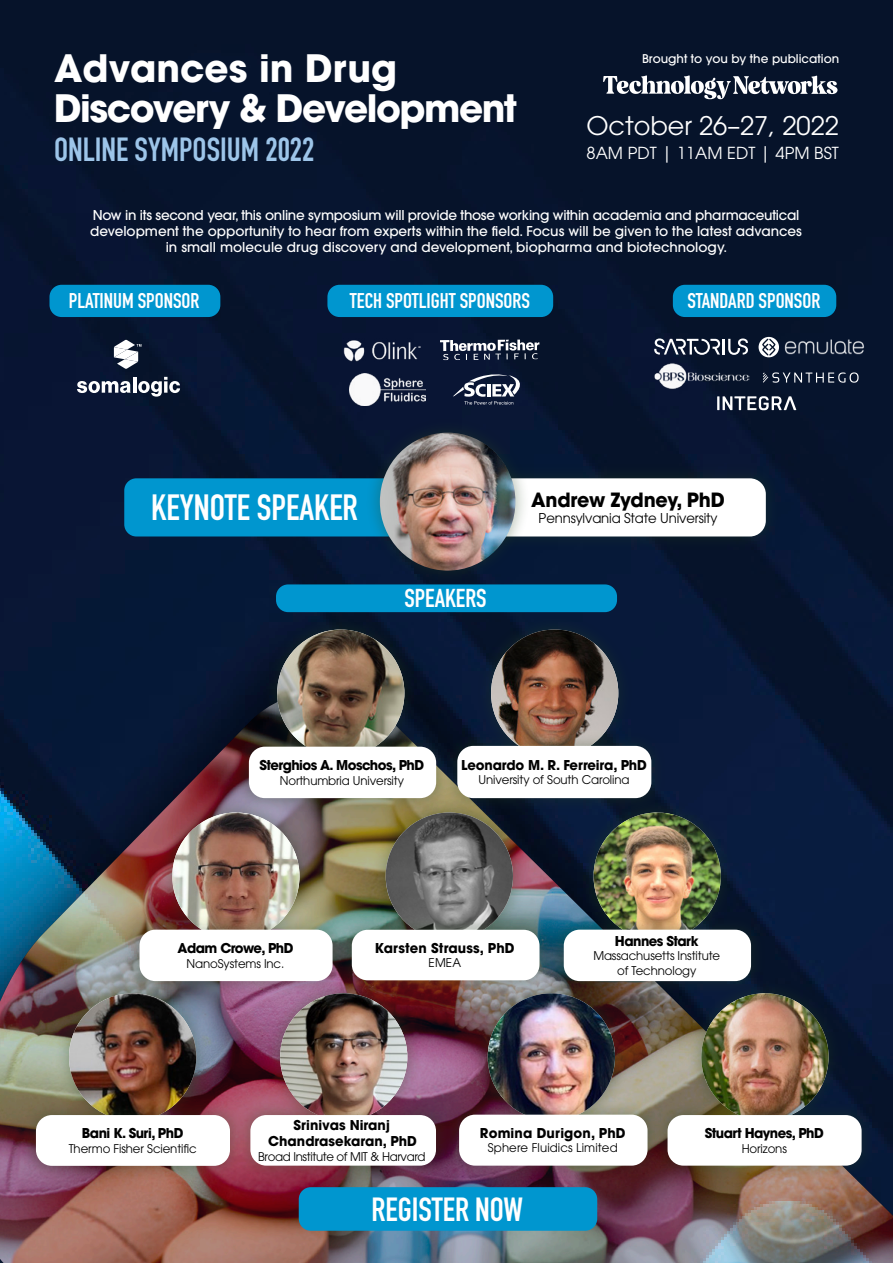
<style>
.page{position:relative;width:893px;height:1263px;background:#fff}
.page>*{position:absolute;margin:0;border:0;box-sizing:border-box;transform-origin:0 0}
.t1{font:700 37.5px/40.5px "ITC Avant Garde Pro";letter-spacing:-.04em;color:#fff}
.t2{font:36px "DIN Engschrift LT Pro";color:#fff}
.t3{font:33px "DIN Engschrift LT Pro";color:#9dc5e9}
.t4{font:33px "DIN Engschrift LT Pro";color:#fff}
.t5{font:25.5px "ITC Avant Garde Pro";color:#fff}
.t6{font:25.5px "DIN Engschrift LT Pro";color:#fff}
.t7{font:21px "DIN Engschrift LT Pro";color:#fff}
.t8{font:700 19.5px "ITC Avant Garde Pro";letter-spacing:-.01em;color:#000}
.t9{font:16.5px "ITC Avant Garde Pro";color:#fff}
.t10{font:500 13.5px/16.2px "ITC Avant Garde Pro";color:#fff;text-align:center}
.t11{font:700 13.5px "ITC Avant Garde Pro";letter-spacing:-.04em;color:#000}
.t12{font:700 13.5px/16.2px "ITC Avant Garde Pro";letter-spacing:-.01em;color:#000;text-align:center}
.t13{font:700 13.5px "ITC Avant Garde Pro";letter-spacing:.01em;color:#000}
.t14{font:13.5px "ITC Avant Garde Pro";letter-spacing:-.01em;color:#000}
.t15{font:12px/14.4px "ITC Avant Garde Pro";letter-spacing:-.01em;color:#000;text-align:center}
.t16{font:500 12px "ITC Avant Garde Pro";color:#fff}
.t17{font:12px "ITC Avant Garde Pro";letter-spacing:-.03em;color:#000}
.t18{font:12px "ITC Avant Garde Pro";letter-spacing:.01em;color:#000}
</style>
<div class="page">
<img style="left:0;top:0;width:893px;height:682px">
<svg style="left:603px;top:75px;width:234px;height:24px"></svg>
<div style="left:476px;top:615px;width:157px;height:156px;background:#26441f;opacity:.3"></div>
<img style="left:491px;top:629px;width:127px;height:128px;border-radius:64px">
<img style="left:0;top:692px;width:893px;height:571px">
<div style="left:49px;top:285px;width:171px;height:32px;background:#0096cf;border-radius:12px"></div>
<div style="left:327px;top:285px;width:226px;height:32px;background:#0096cf;border-radius:12px"></div>
<div style="left:673px;top:285px;width:163px;height:32px;background:#0096cf;border-radius:12px"></div>
<svg style="left:453px;top:374px;width:74px;height:31px;background:#454f66"></svg>
<div style="left:276px;top:584px;width:341px;height:28px;background:#0096cf;border-radius:12px"></div>
<div style="left:54px;top:978px;width:157px;height:157px;background:#26441f;opacity:.3"></div>
<img style="left:69px;top:993px;width:127px;height:127px;border-radius:64px">
<div style="left:579px;top:798px;width:156px;height:156px;background:#26441f;opacity:.3"></div>
<img style="left:593px;top:812px;width:128px;height:128px;border-radius:64px">
<div style="left:549px;top:915px;width:217px;height:81px;background:#26441f;opacity:.3"></div>
<div style="left:564px;top:930px;width:187px;height:51px;background:#fff;border-radius:16px"></div>
<div style="left:157px;top:798px;width:157px;height:156px;background:#26441f;opacity:.3"></div>
<img style="left:172px;top:812px;width:128px;height:128px;border-radius:64px">
<div style="left:125px;top:915px;width:222px;height:81px;background:#26441f;opacity:.3"></div>
<div style="left:140px;top:930px;width:193px;height:51px;background:#fff;border-radius:16px"></div>
<div style="left:21px;top:1100px;width:224px;height:81px;background:#26441f;opacity:.3"></div>
<div style="left:36px;top:1115px;width:194px;height:51px;background:#fff;border-radius:16px"></div>
<div style="left:265px;top:978px;width:157px;height:157px;background:#26441f;opacity:.3"></div>
<img style="left:280px;top:993px;width:127px;height:127px;border-radius:64px">
<div style="left:473px;top:978px;width:157px;height:157px;background:#26441f;opacity:.3"></div>
<img style="left:488px;top:993px;width:127px;height:127px;border-radius:64px">
<div style="left:686px;top:978px;width:157px;height:157px;background:#26441f;opacity:.3"></div>
<img style="left:701px;top:993px;width:127px;height:127px;border-radius:64px">
<div style="left:371px;top:798px;width:157px;height:156px;background:#26441f;opacity:.3"></div>
<img style="left:386px;top:812px;width:127px;height:128px;border-radius:64px">
<div style="left:235px;top:1100px;width:216px;height:80px;background:#26441f;opacity:.3"></div>
<div style="left:250px;top:1115px;width:186px;height:51px;background:#fff;border-radius:16px"></div>
<div style="left:442px;top:731px;width:225px;height:82px;background:#26441f;opacity:.3"></div>
<div style="left:457px;top:746px;width:194px;height:52px;background:#fff;border-radius:16px"></div>
<div style="left:337px;top:915px;width:217px;height:80px;background:#26441f;opacity:.3"></div>
<div style="left:352px;top:930px;width:187px;height:50px;background:#fff;border-radius:16px"></div>
<div style="left:444px;top:1100px;width:218px;height:81px;background:#26441f;opacity:.3"></div>
<div style="left:459px;top:1115px;width:188px;height:51px;background:#fff;border-radius:16px"></div>
<div style="left:653px;top:1100px;width:224px;height:80px;background:#26441f;opacity:.3"></div>
<div style="left:667px;top:1115px;width:195px;height:51px;background:#fff;border-radius:16px"></div>
<div style="left:299px;top:1187px;width:298px;height:44px;background:#0096cf;border-radius:12px"></div>
<svg style="left:440px;top:339px;width:100px;height:21px"></svg>
<svg style="left:77px;top:381px;width:54px;height:12px"></svg>
<hr style="left:133px;top:377px;width:3px;height:16px;background:#fff">
<svg style="left:138px;top:377px;width:42px;height:20px"></svg>
<svg style="left:114px;top:340px;width:27px;height:29px"></svg>
<div style="left:476px;top:463px;width:304px;height:88px;background:#081933"></div>
<div style="left:491px;top:478px;width:275px;height:58px;background:#fff;border-radius:16px"></div>
<div style="left:124px;top:478px;width:287px;height:58px;background:#0096cf;border-radius:12px"></div>
<div style="left:365px;top:418px;width:165px;height:168px;background:#26441f;opacity:.3"></div>
<img style="left:380px;top:433px;width:135px;height:138px">
<div style="left:262px;top:615px;width:157px;height:156px;background:#26441f;opacity:.3"></div>
<img style="left:277px;top:629px;width:127px;height:128px;border-radius:64px">
<div style="left:234px;top:732px;width:217px;height:81px;background:#26441f;opacity:.3"></div>
<div style="left:249px;top:747px;width:187px;height:51px;background:#fff;border-radius:16px"></div>
<img style="left:349px;top:373px;width:77px;height:32px">
<img style="left:652px;top:363px;width:97px;height:27px">
<svg style="left:759px;top:337px;width:20px;height:20px"></svg>
<img style="left:784px;top:337px;width:81px;height:21px">
<img style="left:343px;top:339px;width:77px;height:23px">
<svg style="left:654px;top:338px;width:94px;height:17px"></svg>
<svg style="left:763px;top:372px;width:96px;height:11px"></svg>
<svg style="left:717px;top:396px;width:79px;height:14px"></svg>
<h1 class="t1" style="left:54px;top:47px;width:465px">Advances in Drug<br>Discovery &amp; Development</h1>
<h3 class="t3" style="left:54px;top:130px;width:262px">ONLINE SYMPOSIUM 2022</h3>
<p class="t16" style="left:642px;top:51px;width:199px">Brought to you by the publication</p>
<h3 class="t5" style="left:586px;top:109px;width:254px">October 26–27, 2022</h3>
<p class="t9" style="left:587px;top:142px;width:254px">8AM PDT | 11AM EDT | 4PM BST</p>
<p class="t10" style="left:90px;top:207px;width:713px">Now in its second year, this online symposium will provide those working within academia and pharmaceutical development the opportunity to hear from experts within the field. Focus will be given to the latest advances in small molecule drug discovery and development, biopharma and biotechnology.</p>
<h3 class="t7" style="left:69px;top:289px;width:132px">PLATINUM SPONSOR</h3>
<h3 class="t7" style="left:350px;top:289px;width:181px">TECH SPOTLIGHT SPONSORS</h3>
<h3 class="t7" style="left:687px;top:289px;width:135px">STANDARD SPONSOR</h3>
<h2 class="t2" style="left:151px;top:486px;width:208px">KEYNOTE SPEAKER</h2>
<h3 class="t6" style="left:404px;top:583px;width:84px">SPEAKERS</h3>
<h3 class="t8" style="left:531px;top:486px;width:195px">Andrew Zydney, PhD</h3>
<p class="t14" style="left:539px;top:509px;width:181px">Pennsylvania State University</p>
<p class="t11" style="left:260px;top:756px;width:166px">Sterghios A. Moschos, PhD</p>
<p class="t15" style="left:280px;top:773px;width:126px">Northumbria University</p>
<p class="t12" style="left:461px;top:756px;width:187px">Leonardo M. R. Ferreira, PhD</p>
<p class="t15" style="left:479px;top:772px;width:152px">University of South Carolina</p>
<p class="t11" style="left:177px;top:939px;width:118px">Adam Crowe, PhD</p>
<p class="t15" style="left:187px;top:956px;width:99px">NanoSystems Inc.</p>
<p class="t13" style="left:375px;top:939px;width:141px">Karsten Strauss, PhD</p>
<p class="t15" style="left:429px;top:955px;width:34px">EMEA</p>
<p class="t11" style="left:615px;top:932px;width:85px">Hannes Stark</p>
<p class="t15" style="left:593px;top:949px;width:128px">Massachusetts Institute of Technology</p>
<p class="t11" style="left:82px;top:1124px;width:103px">Bani K. Suri, PhD</p>
<p class="t15" style="left:69px;top:1141px;width:129px">Thermo Fisher Scientific</p>
<p class="t12" style="left:268px;top:1117px;width:150px">Srinivas Niranj<br>Chandrasekaran, PhD</p>
<p class="t17" style="left:258px;top:1149px;width:169px">Broad Institute of MIT &amp; Harvard</p>
<p class="t13" style="left:480px;top:1124px;width:147px">Romina Durigon, PhD</p>
<p class="t18" style="left:488px;top:1140px;width:131px">Sphere Fluidics Limited</p>
<h3 class="t4" style="left:371px;top:1190px;width:153px">REGISTER NOW</h3>
<p class="t11" style="left:705px;top:1124px;width:121px">Stuart Haynes, PhD</p>
<p class="t15" style="left:742px;top:1141px;width:47px">Horizons</p>
</div>
